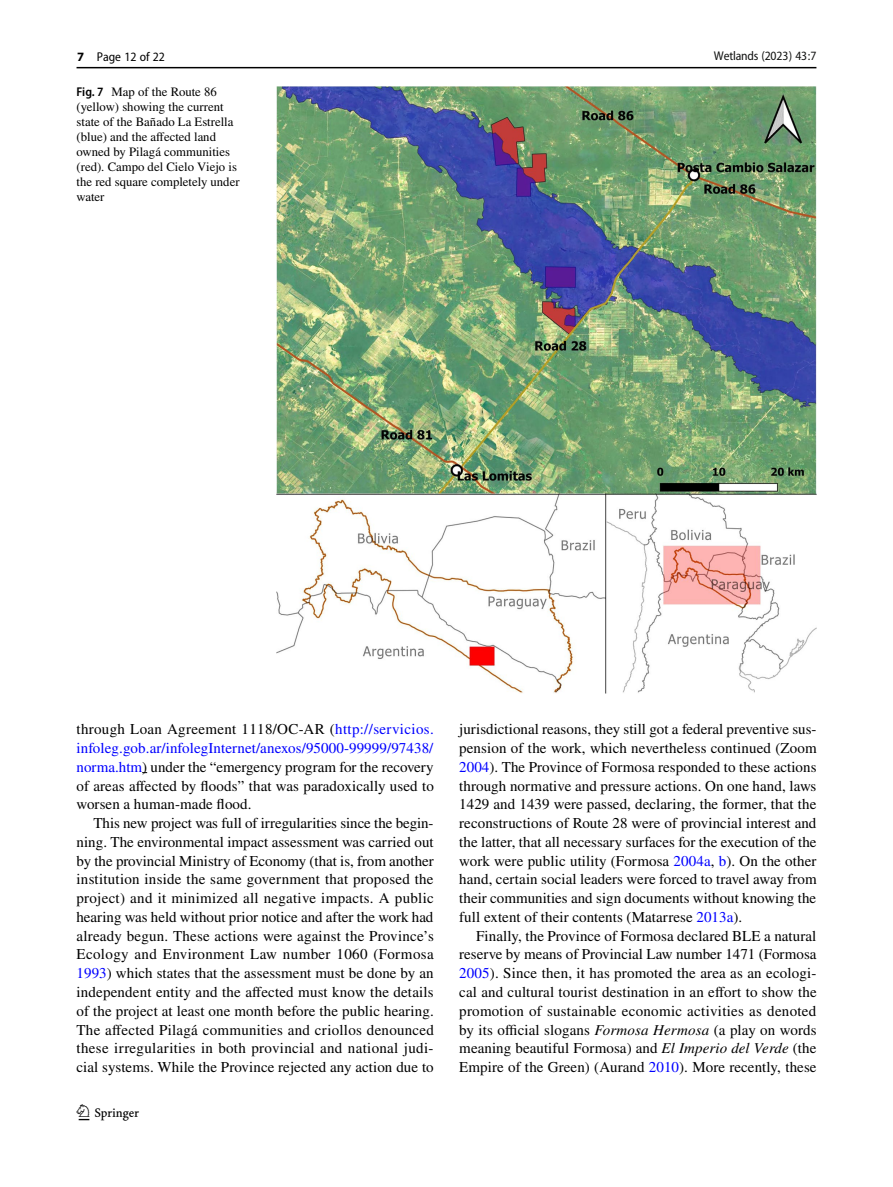
<style>
.page{position:relative;width:893px;height:1187px;background:#fff}
.page>*{position:absolute;margin:0;border:0;box-sizing:border-box;transform-origin:0 0}
.t1{font:22.5px "Springnew Regular 2";color:#000}
.t2{font:15px/18.8px "STIX";letter-spacing:.005em;color:#000;text-align:justify}
.t3{font:12.75px/15px "STIX";color:#000}
.t4{font:12.75px "Adv T Tc 488 b 0 e 6";letter-spacing:-.015em;color:#131413}
.t5{font:semi-condensed 12.75px "Myriad Pro";color:#000}
.s1{font-family:"Myriad Pro Bold 2";font-stretch:normal}
.s2{font-family:"Myriad Pro";font-weight:600;font-stretch:semi-condensed}
.s3{color:#00f}
.s4{font-style:italic}
</style>
<div class="page">
<hr style="left:77px;top:67px;width:739px;height:1px;background:#000">
<img style="left:276px;top:87px;width:540px;height:606px">
<p class="t5" style="left:77px;top:49px;width:90px"><span class="s1">7</span> Page 12 of 22</p>
<p class="t4" style="left:714px;top:51px;width:104px">Wetlands (2023) 43:7</p>
<p class="t3" style="left:77px;top:85px;width:165px"><span class="s2">Fig. 7</span> Map of the Route 86 (yellow) showing the current state of the Bañado La Estrella (blue) and the affected land owned by Pilagá communities (red). Campo del Cielo Viejo is the red square completely under water</p>
<p class="t2" style="left:77px;top:721px;width:359px">through Loan Agreement 1118/OC-AR (<span class="s3">http://servicios. infoleg.gob.ar/infolegInternet/anexos/95000-99999/97438/ norma.htm</span>) under the “emergency program for the recovery of areas affected by floods” that was paradoxically used to worsen a human-made flood.</p>
<p class="t2" style="left:77px;top:814px;width:359px;text-indent:17px">This new project was full of irregularities since the begin&shy;ning. The environmental impact assessment was carried out by the provincial Ministry of Economy (that is, from another institution inside the same government that proposed the project) and it minimized all negative impacts. A public hearing was held without prior notice and after the work had already begun. These actions were against the Province’s Ecology and Environment Law number 1060 (Formosa <span class="s3">1993</span>) which states that the assessment must be done by an independent entity and the affected must know the details of the project at least one month before the public hearing.<br>The affected Pilagá communities and criollos denounced these irregularities in both provincial and national judi&shy;cial systems. While the Province rejected any action due to</p>
<h1 class="t1" style="left:79px;top:1104px;width:62px">1 3</h1>
<p class="t2" style="left:459px;top:721px;width:359px">jurisdictional reasons, they still got a federal preventive sus&shy;pension of the work, which nevertheless continued (Zoom <span class="s3">2004</span>). The Province of Formosa responded to these actions through normative and pressure actions. On one hand, laws 1429 and 1439 were passed, declaring, the former, that the reconstructions of Route 28 were of provincial interest and the latter, that all necessary surfaces for the execution of the work were public utility (Formosa <span class="s3">2004a</span>, <span class="s3">b</span>). On the other hand, certain social leaders were forced to travel away from their communities and sign documents without knowing the full extent of their contents (Matarrese <span class="s3">2013a</span>).</p>
<p class="t2" style="left:459px;top:927px;width:359px;text-indent:17px">Finally, the Province of Formosa declared BLE a natural reserve by means of Provincial Law number 1471 (Formosa <span class="s3">2005</span>). Since then, it has promoted the area as an ecologi&shy;cal and cultural tourist destination in an effort to show the promotion of sustainable economic activities as denoted by its official slogans <span class="s4">Formosa Hermosa</span> (a play on words meaning beautiful Formosa) and <span class="s4">El Imperio del Verde</span> (the Empire of the Green) (Aurand <span class="s3">2010</span>). More recently, these</p>
</div>
